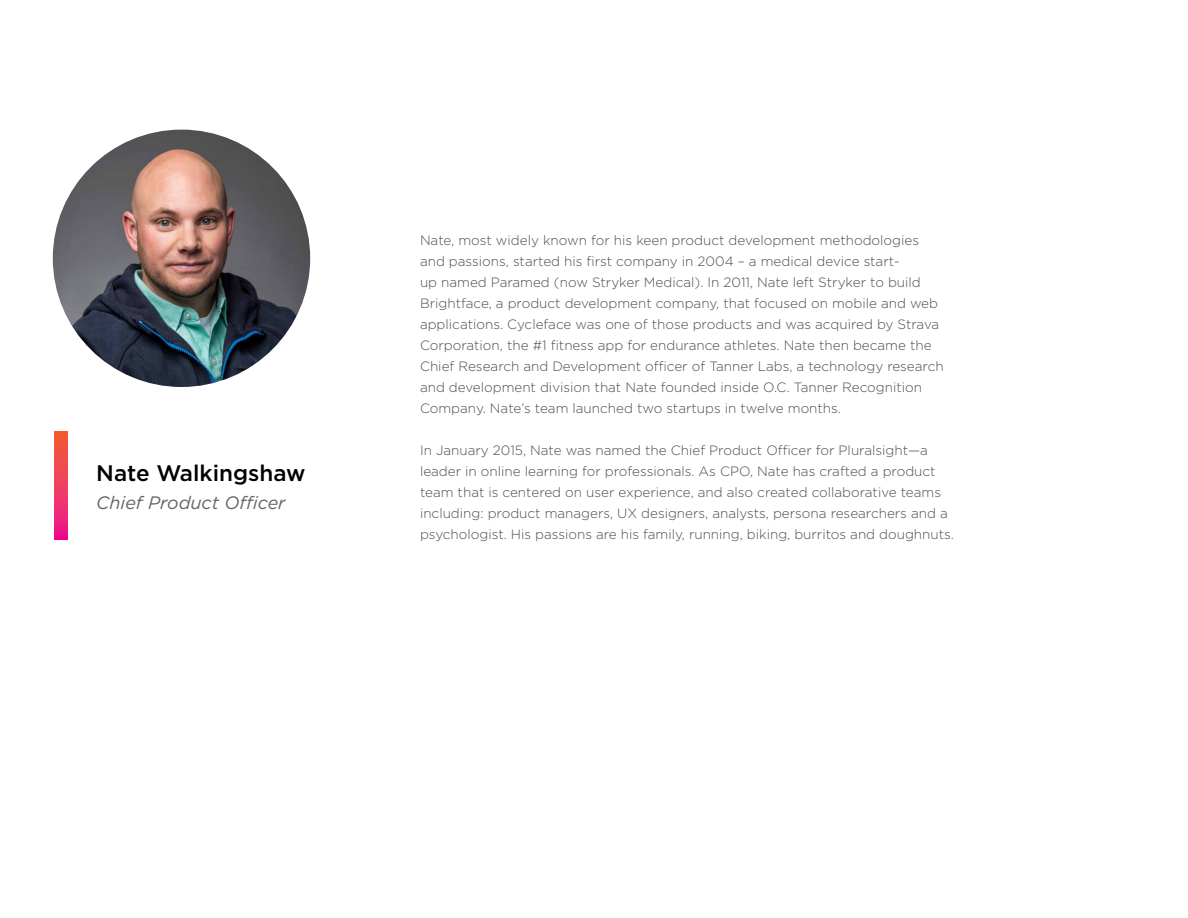
<style>
.page{position:relative;width:1188px;height:918px;background:#fff}
.page>*{position:absolute;margin:0;border:0;box-sizing:border-box;transform-origin:0 0}
.t1{font:500 22.5px "Gotham";color:#000}
.t2{font:italic 18px "Gotham";color:#636466}
.t3{font:300 13.5px/21px "Gotham";color:#4d4d4f}
</style>
<div class="page">
<img style="left:53px;top:130px;width:257px;height:257px;border-radius:129px">
<svg style="left:54px;top:431px;width:14px;height:108px;background:#ee3b5f"></svg>
<h1 class="t1" style="left:96px;top:458px;width:211px">Nate Walkingshaw</h1>
<h2 class="t2" style="left:96px;top:492px;width:191px">Chief Product Officer</h2>
<p class="t3" style="left:420px;top:230px;width:525px">Nate, most widely known for his keen product development methodologies and passions, started his first company in 2004 – a medical device start-<br>up named Paramed (now Stryker Medical). In 2011, Nate left Stryker to build Brightface, a product development company, that focused on mobile and web applications. Cycleface was one of those products and was acquired by Strava Corporation, the #1 fitness app for endurance athletes. Nate then became the Chief Research and Development officer of Tanner Labs, a technology research and development division that Nate founded inside O.C. Tanner Recognition Company. Nate’s team launched two startups in twelve months.</p>
<p class="t3" style="left:420px;top:440px;width:535px">In January 2015, Nate was named the Chief Product Officer for Pluralsight—a leader in online learning for professionals. As CPO, Nate has crafted a product team that is centered on user experience, and also created collaborative teams including: product managers, UX designers, analysts, persona researchers and a psychologist. His passions are his family, running, biking, burritos and doughnuts.</p>
</div>
